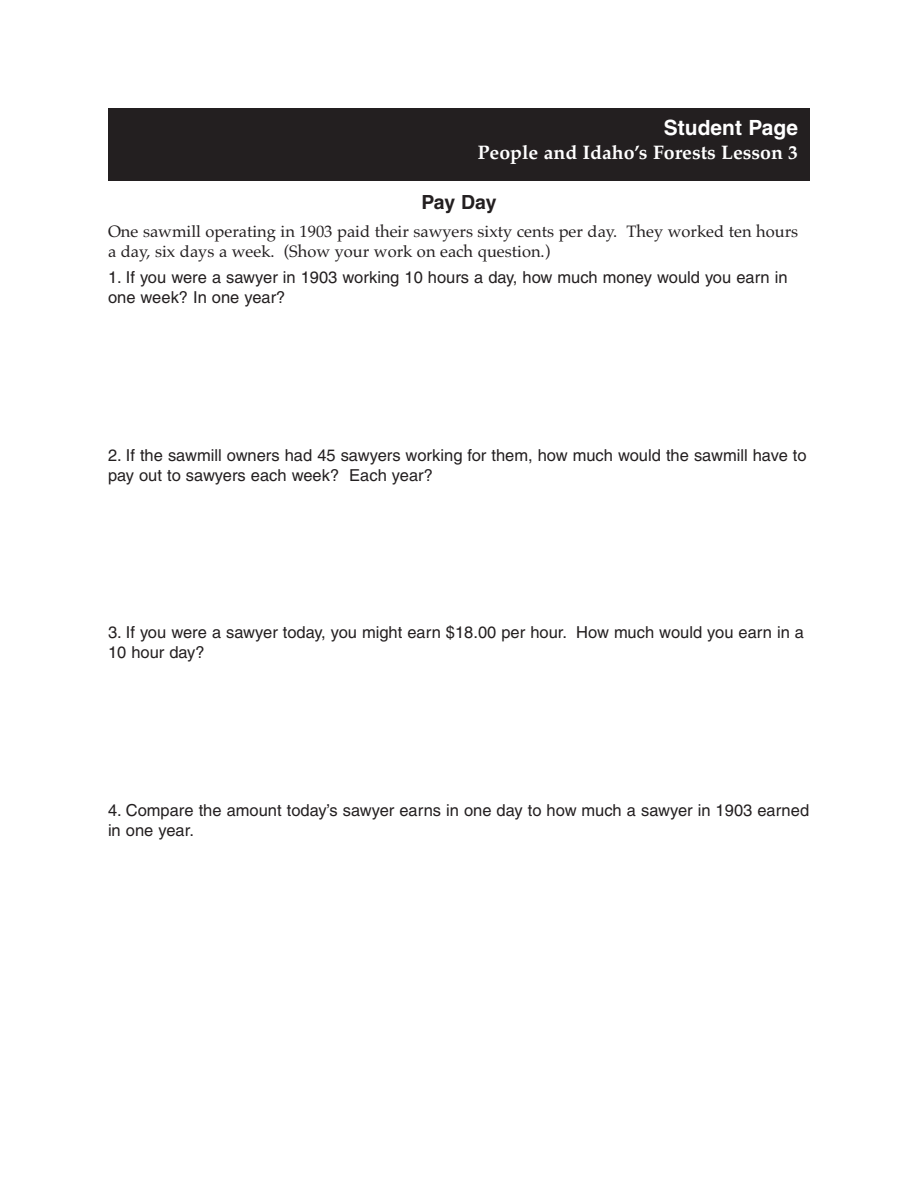
<style>
.page{position:relative;width:918px;height:1188px;background:#fff}
.page>*{position:absolute;margin:0;border:0;box-sizing:border-box;transform-origin:0 0}
.t1{font:700 21px "Helvetica";color:#fff}
.t2{font:700 19.5px "Palatino";color:#fff}
.t3{font:700 19.5px "Helvetica";letter-spacing:-.02em;color:#231f20}
.t4{font:16.5px/19.8px "Helvetica";color:#231f20}
.t5{font:16.5px/20.1px "Palatino";color:#231f20}
</style>
<div class="page">
<div style="left:108px;top:108px;width:702px;height:72px;background:#231f20"></div>
<p class="t1" style="left:664px;top:119px;width:136px">Student Page</p>
<p class="t2" style="left:478px;top:141px;width:322px">People and Idaho’s Forests Lesson 3</p>
<p class="t3" style="left:421px;top:194px;width:77px">Pay Day</p>
<p class="t5" style="left:108px;top:221px;width:692px">One sawmill operating in 1903 paid their sawyers sixty cents per day. They worked ten hours a day, six days a week. (Show your work on each question.)</p>
<p class="t4" style="left:108px;top:269px;width:681px">1. If you were a sawyer in 1903 working 10 hours a day, how much money would you earn in one week? In one year?</p>
<p class="t4" style="left:108px;top:447px;width:700px">2. If the sawmill owners had 45 sawyers working for them, how much would the sawmill have to pay out to sawyers each week? Each year?</p>
<p class="t4" style="left:108px;top:624px;width:698px">3. If you were a sawyer today, you might earn $18.00 per hour. How much would you earn in a<br>10 hour day?</p>
<p class="t4" style="left:108px;top:801px;width:703px">4. Compare the amount today’s sawyer earns in one day to how much a sawyer in 1903 earned in one year.</p>
</div>
